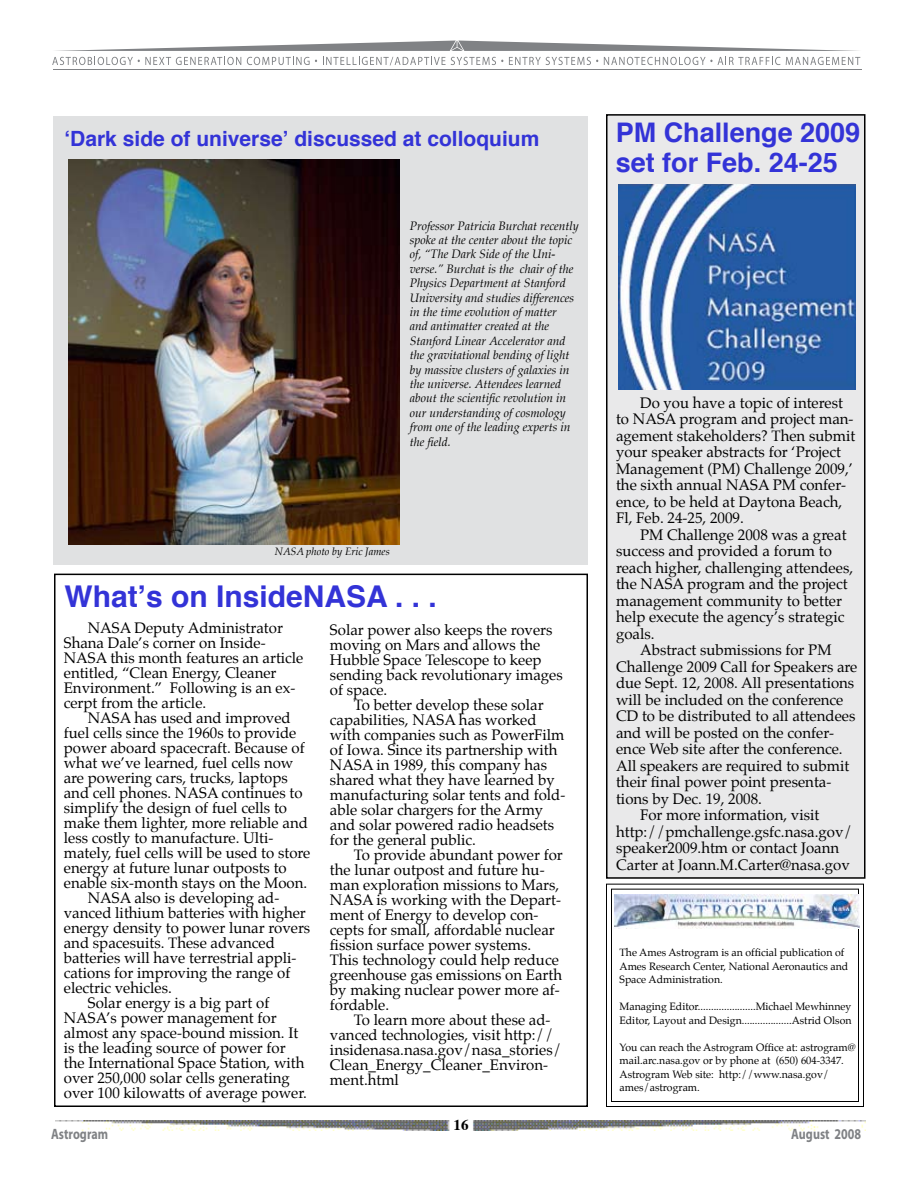
<style>
.page{position:relative;width:918px;height:1188px;background:#fff}
.page>*{position:absolute;margin:0;border:0;box-sizing:border-box;transform-origin:0 0}
.t1{font:700 30px "Helvetica";color:#3333d7}
.t2{font:700 27px/30px "Helvetica";color:#3333d7}
.t3{font:700 21px "Helvetica";color:#3333d7}
.t4{font:15px/15px "Palatino";color:#000}
.t5{font:700 15px "Myriad";color:#808285;scale:.8 1}
.t6{font:700 15px "Times";color:#000}
.t7{font:italic 12px/14.4px "Palatino";color:#000}
.t8{font:10.5px/13.5px "Palatino";color:#000}
.t9{font:italic 10.5px "Palatino";color:#000}
</style>
<div class="page">
<img style="left:55px;top:1120px;width:810px;height:11px">
<hr style="left:53px;top:69px;width:809px;height:1px;background:#808285">
<svg style="left:56px;top:40px;width:803px;height:11px"></svg>
<svg style="left:52px;top:57px;width:189px;height:8px"></svg>
<svg style="left:247px;top:57px;width:70px;height:8px"></svg>
<svg style="left:323px;top:57px;width:180px;height:8px"></svg>
<svg style="left:509px;top:57px;width:89px;height:8px"></svg>
<svg style="left:604px;top:57px;width:176px;height:8px"></svg>
<svg style="left:786px;top:57px;width:74px;height:8px"></svg>
<div style="left:53px;top:116px;width:535px;height:449px;background:#e0e1e2"></div>
<div style="left:54px;top:574px;width:534px;height:533px;border:2px solid #000"></div>
<div style="left:607px;top:115px;width:258px;height:763px;background:#e9e9ea"></div>
<div style="left:606px;top:114px;width:260px;height:765px;border:2px solid #000"></div>
<img style="left:69px;top:160px;width:331px;height:385px">
<img style="left:619px;top:184px;width:237px;height:205px">
<svg style="left:606px;top:883px;width:258px;height:224px"></svg>
<div style="left:611px;top:889px;width:248px;height:213px;border:1px solid #000"></div>
<img style="left:615px;top:895px;width:244px;height:33px">
<h3 class="t3" style="left:64px;top:120px;width:476px">‘Dark side of universe’ discussed at colloquium</h3>
<p class="t7" style="left:410px;top:218px;width:171px">Professor Patricia Burchat recently spoke at the center about the topic of, “The Dark Side of the Uni&shy;verse.” Burchat is the chair of the<br>Physics Department at Stanford<br>University and studies differences in the time evolution of matter<br>and antimatter created at the<br>Stanford Linear Accelerator and the gravitational bending of light by massive clusters of galaxies in the universe. Attendees learned about the scientific revolution in our understanding of cosmology from one of the leading experts in the field.</p>
<p class="t9" style="left:275px;top:543px;width:116px">NASA photo by Eric James</p>
<h1 class="t1" style="left:64px;top:569px;width:374px">What’s on InsideNASA . . .</h1>
<p class="t4" style="left:64px;top:621px;width:241px;text-indent:24px">NASA Deputy Administrator<br>Shana Dale’s corner on Inside-<br>NASA this month features an article entitled, “Clean Energy, Cleaner<br>Environment.” Following is an ex&shy;cerpt from the article.</p>
<p class="t4" style="left:88px;top:711px;width:204px">NASA has used and improved</p>
<p class="t4" style="left:64px;top:726px;width:234px">fuel cells since the 1960s to provide</p>
<p class="t4" style="left:64px;top:741px;width:242px">power aboard spacecraft. Because of</p>
<p class="t4" style="left:64px;top:756px;width:231px">what we’ve learned, fuel cells now</p>
<p class="t4" style="left:64px;top:771px;width:225px">are powering cars, trucks, laptops</p>
<p class="t4" style="left:64px;top:786px;width:240px">and cell phones. NASA continues to</p>
<p class="t4" style="left:64px;top:801px;width:225px">simplify the design of fuel cells to</p>
<p class="t4" style="left:64px;top:816px;width:246px">make them lighter, more reliable and</p>
<p class="t4" style="left:64px;top:831px;width:211px">less costly to manufacture. Ulti-</p>
<p class="t4" style="left:64px;top:846px;width:248px">mately, fuel cells will be used to store</p>
<p class="t4" style="left:64px;top:861px;width:224px">energy at future lunar outposts to</p>
<p class="t4" style="left:64px;top:876px;width:245px">enable six-month stays on the Moon.</p>
<p class="t4" style="left:88px;top:891px;width:193px">NASA also is developing ad-</p>
<p class="t4" style="left:64px;top:906px;width:244px">vanced lithium batteries with higher</p>
<p class="t4" style="left:64px;top:921px;width:248px">energy density to power lunar rovers</p>
<p class="t4" style="left:64px;top:936px;width:213px">and spacesuits. These advanced</p>
<p class="t4" style="left:64px;top:951px;width:234px">batteries will have terrestrial appli-</p>
<p class="t4" style="left:64px;top:966px;width:228px">cations for improving the range of</p>
<p class="t4" style="left:64px;top:981px;width:110px">electric vehicles.</p>
<p class="t4" style="left:88px;top:996px;width:183px">Solar energy is a big part of</p>
<p class="t4" style="left:64px;top:1011px;width:214px">NASA’s power management for</p>
<p class="t4" style="left:64px;top:1026px;width:236px">almost any space-bound mission. It</p>
<p class="t4" style="left:64px;top:1041px;width:223px">is the leading source of power for</p>
<p class="t4" style="left:64px;top:1056px;width:242px">the International Space Station, with</p>
<p class="t4" style="left:64px;top:1071px;width:227px">over 250,000 solar cells generating</p>
<p class="t4" style="left:64px;top:1086px;width:245px">over 100 kilowatts of average power.</p>
<p class="t4" style="left:330px;top:622px;width:234px">Solar power also keeps the rovers moving on Mars and allows the<br>Hubble Space Telescope to keep sending back revolutionary images of space.</p>
<p class="t4" style="left:330px;top:697px;width:237px;text-indent:24px">To better develop these solar capabilities, NASA has worked with companies such as PowerFilm of Iowa. Since its partnership with<br>NASA in 1989, this company has shared what they have learned by manufacturing solar tents and fold&shy;able solar chargers for the Army and solar powered radio headsets for the general public.</p>
<p class="t4" style="left:330px;top:847px;width:234px;text-indent:24px">To provide abundant power for the lunar outpost and future hu&shy;man exploration missions to Mars,<br>NASA is working with the Depart&shy;ment of Energy to develop con&shy;cepts for small, affordable nuclear fission surface power systems.<br>This technology could help reduce greenhouse gas emissions on Earth by making nuclear power more af&shy;fordable.</p>
<p class="t4" style="left:330px;top:1012px;width:233px;text-indent:24px">To learn more about these ad&shy;vanced technologies, visit http:// insidenasa.nasa.gov/nasa_stories/<br>Clean_Energy_Cleaner_Environ&shy;ment.html</p>
<h2 class="t2" style="left:616px;top:116px;width:246px">PM Challenge 2009 set for Feb. 24-25</h2>
<p class="t4" style="left:616px;top:394px;width:241px;line-height:16.5px;text-indent:24px">Do you have a topic of interest to NASA program and project man&shy;agement stakeholders? Then submit your speaker abstracts for ‘Project<br>Management (PM) Challenge 2009,’ the sixth annual NASA PM confer&shy;ence, to be held at Daytona Beach,<br>Fl, Feb. 24-25, 2009.</p>
<p class="t4" style="left:616px;top:526px;width:239px;line-height:16.5px;text-indent:24px">PM Challenge 2008 was a great success and provided a forum to reach higher, challenging attendees, the NASA program and the project management community to better help execute the agency’s strategic goals.</p>
<p class="t4" style="left:640px;top:642px;width:193px">Abstract submissions for PM</p>
<p class="t4" style="left:616px;top:659px;width:243px">Challenge 2009 Call for Speakers are</p>
<p class="t4" style="left:616px;top:675px;width:240px">due Sept. 12, 2008. All presentations</p>
<p class="t4" style="left:616px;top:692px;width:229px">will be included on the conference</p>
<p class="t4" style="left:616px;top:708px;width:241px">CD to be distributed to all attendees</p>
<p class="t4" style="left:616px;top:725px;width:219px">and will be posted on the confer-</p>
<p class="t4" style="left:616px;top:741px;width:228px">ence Web site after the conference.</p>
<p class="t4" style="left:616px;top:758px;width:235px">All speakers are required to submit</p>
<p class="t4" style="left:616px;top:774px;width:217px">their final power point presenta-</p>
<p class="t4" style="left:616px;top:791px;width:147px">tions by Dec. 19, 2008.</p>
<p class="t4" style="left:640px;top:807px;width:181px">For more information, visit</p>
<p class="t4" style="left:616px;top:824px;width:238px">http://pmchallenge.gsfc.nasa.gov/</p>
<p class="t4" style="left:616px;top:840px;width:225px">speaker2009.htm or contact Joann</p>
<p class="t4" style="left:616px;top:857px;width:235px">Carter at Joann.M.Carter@nasa.gov</p>
<p class="t8" style="left:620px;top:946px;width:230px">The Ames Astrogram is an official publication of<br>Ames Research Center, National Aeronautics and<br>Space Administration.</p>
<p class="t8" style="left:620px;top:1000px;width:234px">Managing Editor......................Michael Mewhinney<br>Editor, Layout and Design...................Astrid Olson</p>
<p class="t8" style="left:620px;top:1040px;width:238px">You can reach the Astrogram Office at: astrogram@ mail.arc.nasa.gov or by phone at (650) 604-3347.<br>Astrogram Web site: http://www.nasa.gov/ ames/astrogram.</p>
<p class="t6" style="left:454px;top:1110px;width:16px">16</p>
<p class="t5" style="left:51px;top:1127px;width:73px">Astrogram</p>
<p class="t5" style="left:791px;top:1127px;width:89px">August 2008</p>
</div>
